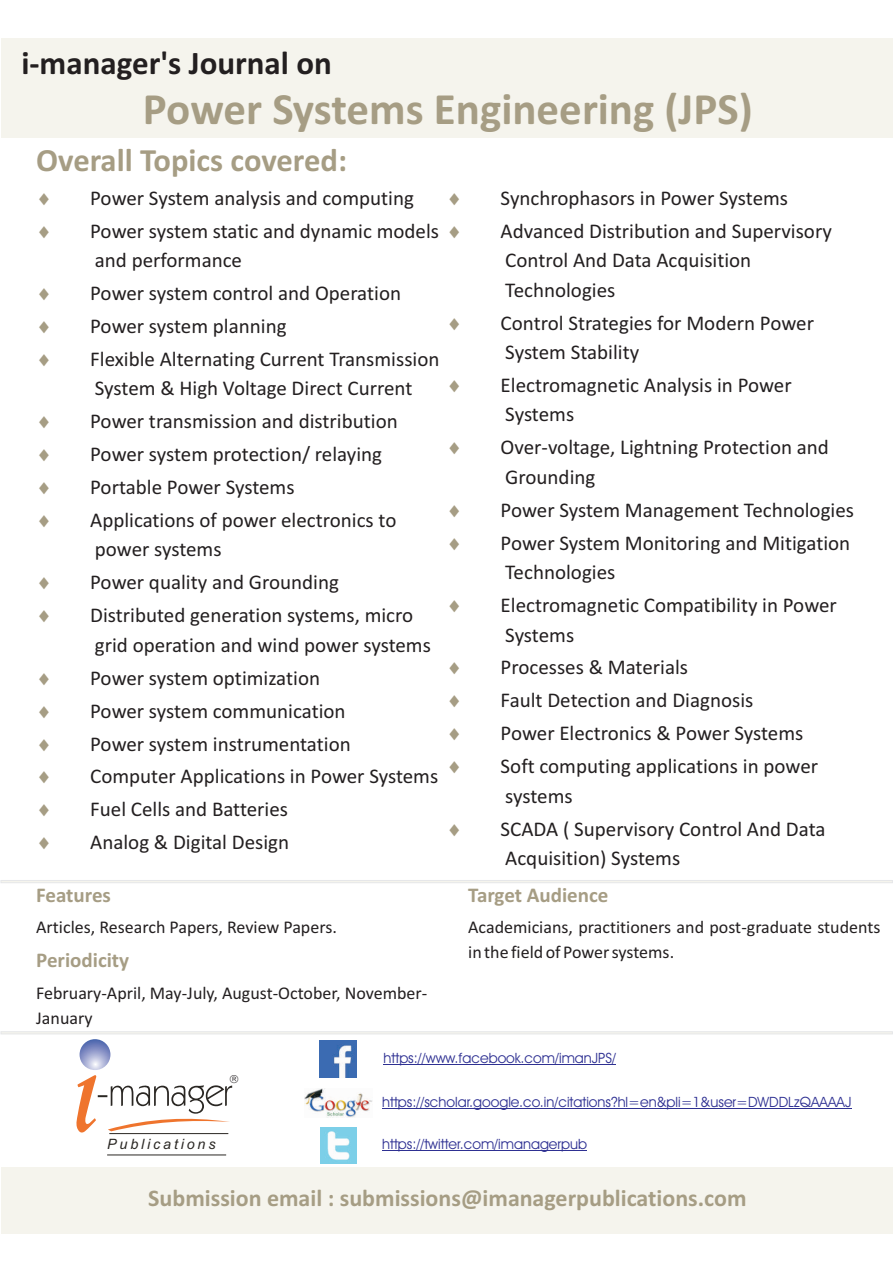
<style>
.page{position:relative;width:893px;height:1263px;background:#fff}
.page>*{position:absolute;margin:0;border:0;box-sizing:border-box;transform-origin:0 0}
.t1{font:700 45px "Calibri";color:#a69d84}
.t2{font:700 33px "Calibri";color:#231f20}
.t3{font:700 32.55px "Calibri";color:#a69d84}
.t4{font:700 24px "Calibri";color:#a69d84}
.t5{font:21px/32.8px "Calibri";color:#231f20}
.t6{font:700 21px "Calibri";color:#a69d84}
.t7{font:21px/32.8px "Symbol";color:#a69d84;text-align:justify}
.t8{font:18px/25.2px "Calibri";color:#231f20}
.t9{font:14.25px "Avant Garde IT Cby BT";color:#2e3092}
.t10{font:italic 14.25px "Arial";letter-spacing:.2em;color:#2a2723}
.s1{color:#a69d84}
</style>
<div class="page">
<div style="left:1px;top:38px;width:891px;height:99px;background:#f5f4ed"></div>
<hr style="left:107px;top:1154px;width:119px;height:1px;background:#2a2723">
<svg style="left:80px;top:1039px;width:30px;height:31px"></svg>
<img style="left:320px;top:1127px;width:36px;height:36px">
<hr style="left:382px;top:1150px;width:205px;height:1px;background:#2e3092">
<img style="left:304px;top:1088px;width:68px;height:30px">
<img style="left:320px;top:1041px;width:37px;height:36px">
<hr style="left:384px;top:1064px;width:232px;height:1px;background:#2e3092">
<hr style="left:382px;top:1108px;width:469px;height:1px;background:#2e3092">
<div style="left:1px;top:1167px;width:891px;height:67px;background:#f5f4ed"></div>
<svg style="left:1px;top:880px;width:892px;height:3px;background:#ebecea"></svg>
<hr style="left:1px;top:1031px;width:892px;height:3px;background:#ececec">
<svg style="left:76px;top:1075px;width:157px;height:59px"></svg>
<h2 class="t2" style="left:21px;top:50px;width:312px">i-manager's Journal on</h2>
<h1 class="t1" style="left:143px;top:90px;width:611px">Power Systems Engineering (JPS)</h1>
<h3 class="t3" style="left:36px;top:147px;width:312px">Overall Topics covered:</h3>
<p class="t7" style="left:36px;top:279px;width:96px">◻ ◻ ◻</p>
<p class="t7" style="left:36px;top:407px;width:96px">◻ ◻ ◻ ◻</p>
<p class="t7" style="left:36px;top:663px;width:96px">◻ ◻ ◻ ◻ ◻ ◻</p>
<p class="t5" style="left:90px;top:183px;width:453px">Power System analysis and computing<br>Power system static and dynamic models <span class="s1">◻</span></p>
<p class="t5" style="left:90px;top:245px;width:351px">and performance<br>Power system control and Operation<br>Power system planning<br>Flexible Alternating Current Transmission</p>
<p class="t5" style="left:90px;top:374px;width:324px">System &amp; High Voltage Direct Current Power transmission and distribution Power system protection/ relaying Portable Power Systems<br>Applications of power electronics to</p>
<p class="t5" style="left:90px;top:535px;width:324px">power systems<br>Power quality and Grounding<br>Distributed generation systems, micro</p>
<p class="t5" style="left:90px;top:630px;width:350px">grid operation and wind power systems<br>Power system optimization<br>Power system communication<br>Power system instrumentation<br>Computer Applications in Power Systems<br>Fuel Cells and Batteries<br>Analog &amp; Digital Design</p>
<p class="t7" style="left:447px;top:653px;width:96px">◻ ◻ ◻ ◻</p>
<p class="t6" style="left:36px;top:886px;width:76px">Features</p>
<p class="t8" style="left:36px;top:916px;width:302px">Articles, Research Papers, Review Papers.</p>
<p class="t6" style="left:36px;top:951px;width:95px">Periodicity</p>
<p class="t8" style="left:36px;top:981px;width:393px">February-April, May-July, August-October, November-<br>January</p>
<p class="t5" style="left:501px;top:183px;width:333px">Synchrophasors in Power Systems<br>Advanced Distribution and Supervisory</p>
<p class="t5" style="left:505px;top:247px;width:248px;line-height:29.5px">Control And Data Acquisition<br>Technologies</p>
<p class="t5" style="left:501px;top:309px;width:315px;line-height:29.5px">Control Strategies for Modern Power<br>System Stability</p>
<p class="t5" style="left:501px;top:372px;width:293px;line-height:29.5px">Electromagnetic Analysis in Power<br>Systems</p>
<p class="t5" style="left:501px;top:434px;width:330px;line-height:29.5px">Over-voltage, Lightning Protection and<br>Grounding</p>
<p class="t5" style="left:501px;top:495px;width:355px">Power System Management Technologies<br>Power System Monitoring and Mitigation</p>
<p class="t5" style="left:501px;top:557px;width:338px">Technologies<br>Electromagnetic Compatibility in Power</p>
<p class="t5" style="left:501px;top:620px;width:319px">Systems<br>Processes &amp; Materials<br>Fault Detection and Diagnosis<br>Power Electronics &amp; Power Systems<br>Soft computing applications in power</p>
<p class="t5" style="left:501px;top:781px;width:326px">systems<br>SCADA ( Supervisory Control And Data</p>
<p class="t5" style="left:505px;top:843px;width:176px">Acquisition) Systems</p>
<p class="t6" style="left:468px;top:886px;width:142px">Target Audience</p>
<p class="t8" style="left:468px;top:916px;width:414px">Academicians, practitioners and post-graduate students in the field of Power systems.</p>
<p class="t9" style="left:384px;top:1052px;width:234px">https://www.facebook.com/imanJPS/</p>
<p class="t9" style="left:382px;top:1096px;width:471px">https://scholar.google.co.in/citations?hl=en&amp;pli=1&amp;user=DWDDLzQAAAAJ</p>
<p class="t10" style="left:107px;top:1139px;width:110px">Publications</p>
<p class="t9" style="left:382px;top:1138px;width:206px">https://twitter.com/imanagerpub</p>
<p class="t4" style="left:148px;top:1188px;width:600px">Submission email : submissions@imanagerpublications.com</p>
</div>
